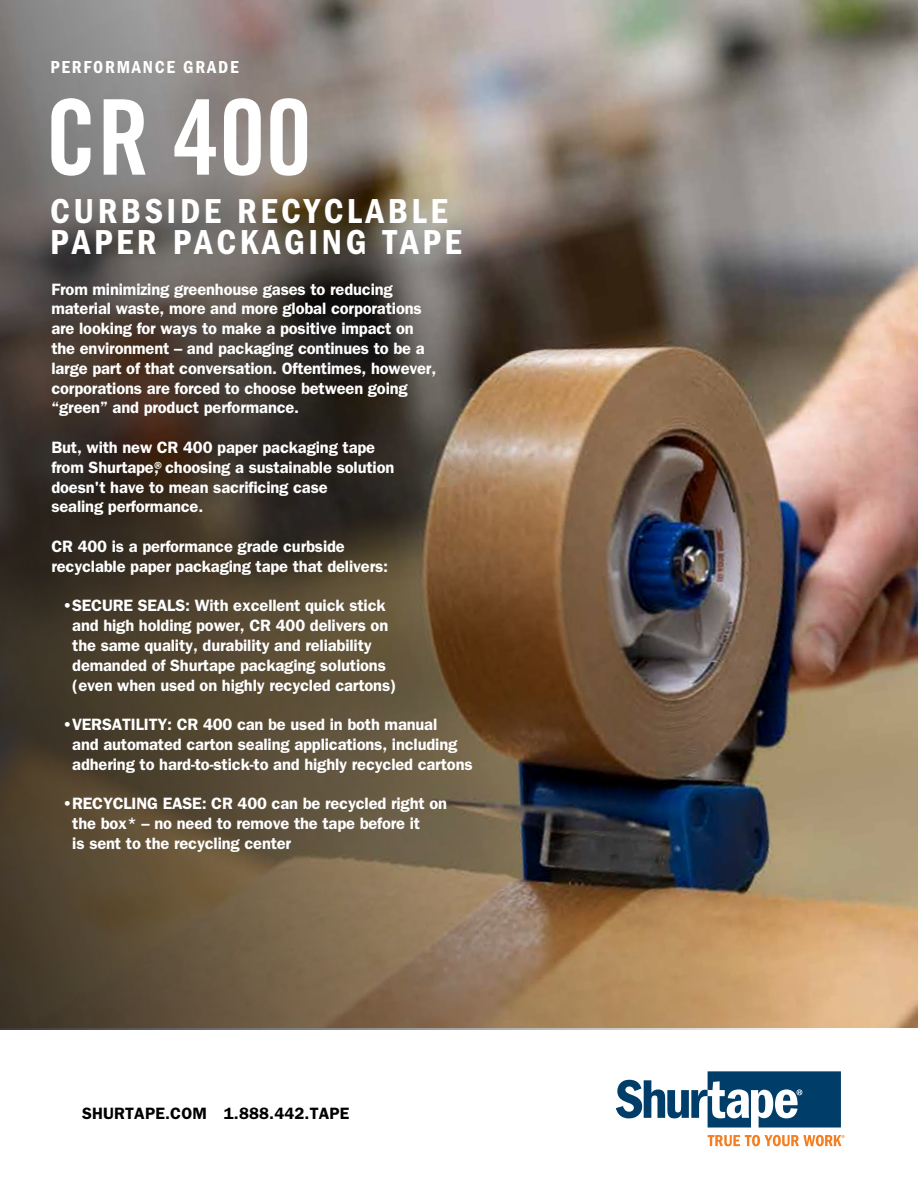
<style>
.page{position:relative;width:918px;height:1188px;background:#fff}
.page>*{position:absolute;margin:0;border:0;box-sizing:border-box;transform-origin:0 0}
.t1{font:104.4px "Trade Gothic LT Std Bd Cn 20";color:#fff}
.t2{font:35.85px/31.5px "ITC Franklin Gothic Std Dm Cd";letter-spacing:.1em;color:#fff}
.t3{font:18px "ITC Franklin Gothic Std Dm Cd";letter-spacing:.1em;color:#fff}
.t4{font:600 16.5px/19.8px "ITC Franklin Gothic Std";letter-spacing:-.01em;color:#fff}
.t5{font:600 16.5px "ITC Franklin Gothic Std";letter-spacing:.01em;color:#000}
</style>
<div class="page">
<img style="left:0;top:0;width:918px;height:1030px">
<img style="left:615px;top:1071px;width:230px;height:76px">
<h1 class="t3" style="left:50px;top:57px;width:190px">PERFORMANCE GRADE</h1>
<h1 class="t1" style="left:45px;top:74px;width:268px">CR 400</h1>
<h1 class="t2" style="left:50px;top:195px;width:413px">CURBSIDE RECYCLABLE<br>PAPER PACKAGING TAPE</h1>
<p class="t4" style="left:51px;top:279px;width:386px">From minimizing greenhouse gases to reducing material waste, more and more global corporations are looking for ways to make a positive impact on the environment – and packaging continues to be a large part of that conversation. Oftentimes, however, corporations are forced to choose between going “green” and product performance.</p>
<p class="t4" style="left:51px;top:437px;width:344px">But, with new CR 400 paper packaging tape from Shurtape®, choosing a sustainable solution doesn't have to mean sacrificing case<br>sealing performance.</p>
<p class="t4" style="left:51px;top:536px;width:338px">CR 400 is a performance grade curbside recyclable paper packaging tape that delivers:</p>
<p class="t4" style="left:72px;top:596px;width:326px;text-indent:-10px">•SECURE SEALS: With excellent quick stick and high holding power, CR 400 delivers on the same quality, durability and reliability demanded of Shurtape packaging solutions (even when used on highly recycled cartons)</p>
<p class="t4" style="left:72px;top:715px;width:402px;text-indent:-10px">•VERSATILITY: CR 400 can be used in both manual<br>and automated carton sealing applications, including adhering to hard-to-stick-to and highly recycled cartons</p>
<p class="t4" style="left:72px;top:794px;width:376px;text-indent:-10px">•RECYCLING EASE: CR 400 can be recycled right on the box* – no need to remove the tape before it<br>is sent to the recycling center</p>
<p class="t5" style="left:82px;top:1104px;width:269px">SHURTAPE.COM 1.888.442.TAPE</p>
</div>
